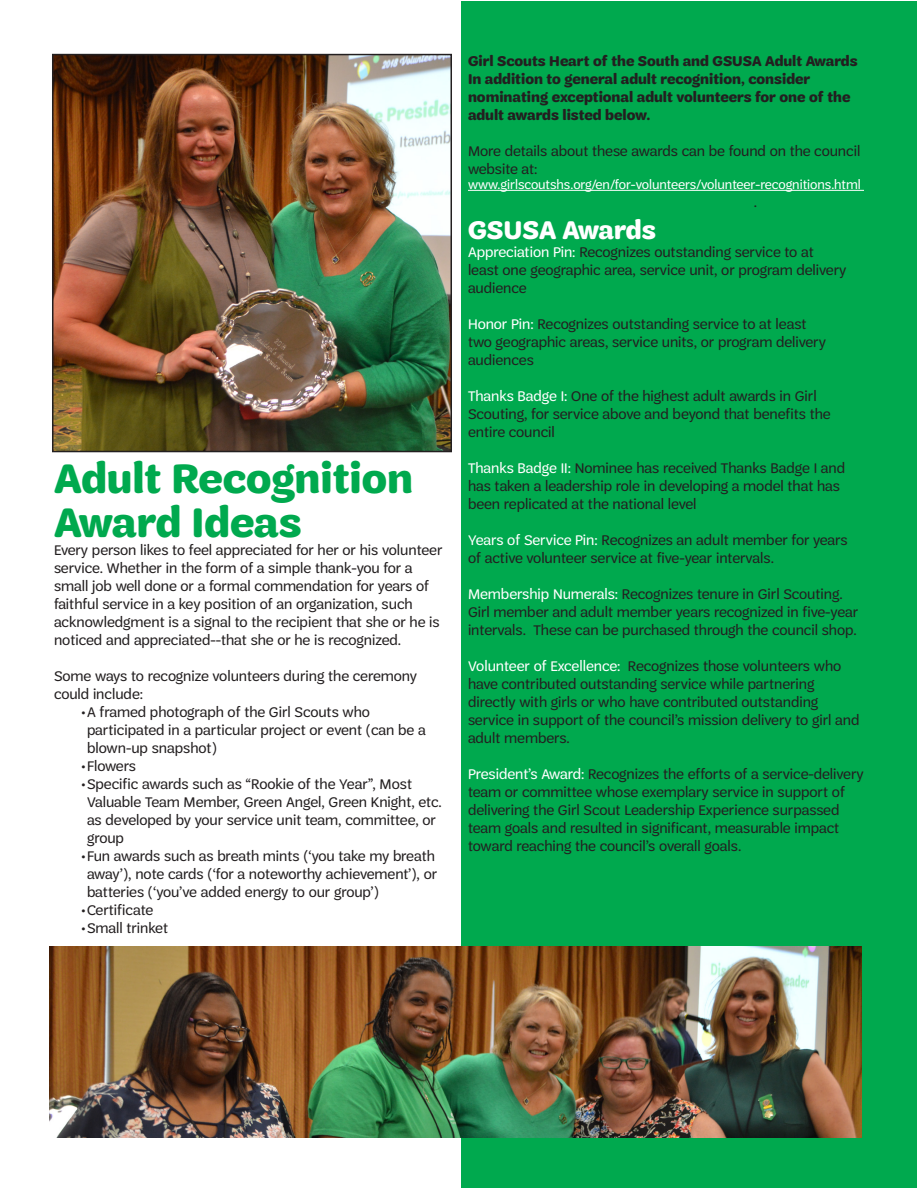
<style>
.page{position:relative;width:918px;height:1188px;background:#fff}
.page>*{position:absolute;margin:0;border:0;box-sizing:border-box;transform-origin:0 0}
.headers{font:700 43.5px/43.5px "Trefoil Sans";color:#00a94e}
.t1{font:700 27px "Trefoil Sans";color:#fff}
.headers-2{font:15px/18px "Trefoil Sans";color:#231f20}
.t2{font:700 15px/18px "Trefoil Sans";color:#231f20}
.t3{font:13.5px "Trefoil Sans";color:#fff}
.s1{color:#fff}
</style>
<div class="page">
<div style="left:462px;top:1px;width:455px;height:1186px;background:#00a94e"></div>
<hr style="left:468px;top:190px;width:396px;height:1px;background:#fff">
<img style="left:55px;top:57px;width:394px;height:392px">
<div style="left:52px;top:54px;width:400px;height:398px;border:2px solid #231f20"></div>
<img style="left:50px;top:947px;width:811px;height:191px">
<p class="headers" style="left:54px;top:457px;width:361px">Adult Recognition<br>Award Ideas</p>
<p class="headers-2" style="left:54px;top:541px;width:390px">Every person likes to feel appreciated for her or his volunteer service. Whether in the form of a simple thank-you for a small job well done or a formal commendation for years of faithful service in a key position of an organization, such acknowledgment is a signal to the recipient that she or he is noticed and appreciated--that she or he is recognized.</p>
<p class="headers-2" style="left:54px;top:667px;width:365px">Some ways to recognize volunteers during the ceremony could include:</p>
<p class="headers-2" style="left:87px;top:703px;width:340px;text-indent:-6px">•A framed photograph of the Girl Scouts who participated in a particular project or event (can be a blown-up snapshot)</p>
<p class="headers-2" style="left:81px;top:757px;width:57px">•Flowers</p>
<p class="headers-2" style="left:87px;top:775px;width:356px;text-indent:-6px">•Specific awards such as “Rookie of the Year”, Most Valuable Team Member, Green Angel, Green Knight, etc. as developed by your service unit team, committee, or group</p>
<p class="headers-2" style="left:87px;top:847px;width:352px;text-indent:-6px">•Fun awards such as breath mints (‘you take my breath away’), note cards (‘for a noteworthy achievement’), or batteries (‘you’ve added energy to our group’)</p>
<p class="headers-2" style="left:81px;top:901px;width:74px">•Certificate</p>
<p class="headers-2" style="left:81px;top:919px;width:89px">•Small trinket</p>
<p class="t2" style="left:468px;top:52px;width:391px">Girl Scouts Heart of the South and GSUSA Adult Awards</p>
<p class="t2" style="left:468px;top:70px;width:384px">In addition to general adult recognition, consider nominating exceptional adult volunteers for one of the adult awards listed below.</p>
<p class="headers-2" style="left:468px;top:142px;width:394px">More details about these awards can be found on the council website at:</p>
<p class="t3" style="left:468px;top:177px;width:394px">www.girlscoutshs.org/en/for-volunteers/volunteer-recognitions.html</p>
<p class="t1" style="left:468px;top:215px;width:189px">GSUSA Awards</p>
<p class="headers-2" style="left:468px;top:243px;width:380px"><span class="s1">Appreciation Pin:</span> Recognizes outstanding service to at least one geographic area, service unit, or program delivery audience</p>
<p class="headers-2" style="left:468px;top:315px;width:360px"><span class="s1">Honor Pin:</span> Recognizes outstanding service to at least two geographic areas, service units, or program delivery audiences</p>
<p class="headers-2" style="left:468px;top:387px;width:364px"><span class="s1">Thanks Badge I:</span> One of the highest adult awards in Girl<br>Scouting, for service above and beyond that benefits the entire council</p>
<p class="headers-2" style="left:468px;top:459px;width:379px"><span class="s1">Thanks Badge II:</span> Nominee has received Thanks Badge I and has taken a leadership role in developing a model that has been replicated at the national level</p>
<p class="headers-2" style="left:468px;top:531px;width:381px"><span class="s1">Years of Service Pin:</span> Recognizes an adult member for years of active volunteer service at five-year intervals.</p>
<p class="headers-2" style="left:468px;top:585px;width:392px"><span class="s1">Membership Numerals:</span> Recognizes tenure in Girl Scouting.<br>Girl member and adult member years recognized in five-year intervals. These can be purchased through the council shop.</p>
<p class="headers-2" style="left:468px;top:657px;width:393px"><span class="s1">Volunteer of Excellence:</span> Recognizes those volunteers who have contributed outstanding service while partnering directly with girls or who have contributed outstanding service in support of the council’s mission delivery to girl and adult members.</p>
<p class="headers-2" style="left:468px;top:765px;width:397px"><span class="s1">President’s Award:</span> Recognizes the efforts of a service-delivery team or committee whose exemplary service in support of delivering the Girl Scout Leadership Experience surpassed team goals and resulted in significant, measurable impact toward reaching the council’s overall goals.</p>
</div>
